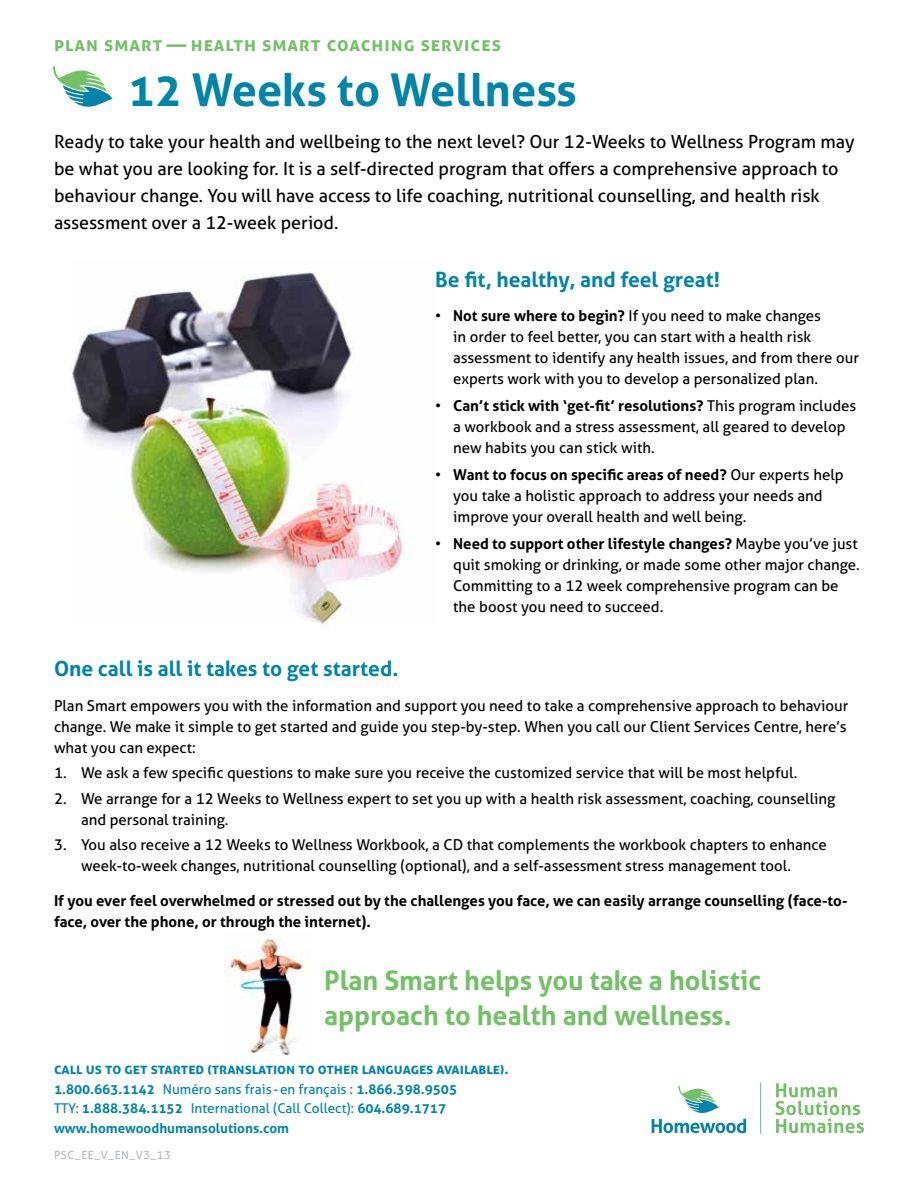
<style>
.page{position:relative;width:918px;height:1188px;background:#fff}
.page>*{position:absolute;margin:0;border:0;box-sizing:border-box;transform-origin:0 0}
.t1{font:700 45px "Aller";color:#0084a9}
.t2{font:700 27px/34.5px "Aller";color:#73c167}
.t3{font:700 21px "Aller";color:#0084a9}
.t4{font:700 19.5px "Aller";letter-spacing:.05em;color:#73c167}
.t5{font:18px/27px "Aller";color:#000}
.t6{font:15px/21px "Aller";color:#000}
.t7{font:700 15px/21px "Aller";color:#000}
.t8{font:700 15px "Aller";color:#0084a9}
.t9{font:700 13.5px/19.5px "Aller";color:#0084a9}
.t10{font:11.25px "Aller";letter-spacing:.05em;color:#b4b9bd}
.s1{font-weight:700}
.s2{font-weight:400}
</style>
<div class="page">
<svg style="left:53px;top:66px;width:60px;height:41px"></svg>
<svg style="left:652px;top:1085px;width:94px;height:48px"></svg>
<svg style="left:775px;top:1083px;width:89px;height:50px"></svg>
<svg style="left:760px;top:1082px;width:1px;height:52px"></svg>
<img style="left:72px;top:272px;width:331px;height:355px">
<img style="left:225px;top:938px;width:85px;height:118px">
<h3 class="t4" style="left:54px;top:32px;width:448px">plan smart — health smart coaching services</h3>
<h1 class="t1" style="left:128px;top:62px;width:450px">12 Weeks to Wellness</h1>
<p class="t5" style="left:54px;top:128px;width:802px">Ready to take your health and wellbeing to the next level? Our 12-Weeks to Wellness Program may be what you are looking for. It is a self-directed program that offers a comprehensive approach to behaviour change. You will have access to life coaching, nutritional counselling, and health risk assessment over a 12-week period.</p>
<h3 class="t3" style="left:435px;top:266px;width:286px">Be fit, healthy, and feel great!</h3>
<p class="t6" style="left:453px;top:305px;width:407px;text-indent:-18px">• <span class="s1">Not sure where to begin?</span> If you need to make changes<br>in order to feel better, you can start with a health risk assessment to identify any health issues, and from there our experts work with you to develop a personalized plan.</p>
<p class="t6" style="left:453px;top:395px;width:405px;text-indent:-18px">• <span class="s1">Can’t stick with ‘get-fit’ resolutions?</span> This program includes a workbook and a stress assessment, all geared to develop new habits you can stick with.</p>
<p class="t6" style="left:453px;top:464px;width:392px;text-indent:-18px">• <span class="s1">Want to focus on specific areas of need?</span> Our experts help you take a holistic approach to address your needs and improve your overall health and well being.</p>
<p class="t6" style="left:453px;top:533px;width:408px;text-indent:-18px">• <span class="s1">Need to support other lifestyle changes?</span> Maybe you’ve just quit smoking or drinking, or made some other major change.<br>Committing to a 12 week comprehensive program can be the boost you need to succeed.</p>
<h3 class="t3" style="left:54px;top:656px;width:346px">One call is all it takes to get started.</h3>
<p class="t6" style="left:54px;top:695px;width:796px;text-align:justify">Plan Smart empowers you with the information and support you need to take a comprehensive approach to behaviour change. We make it simple to get started and guide you step-by-step. When you call our Client Services Centre, here’s what you can expect:</p>
<p class="t6" style="left:54px;top:763px;width:745px">1. We ask a few specific questions to make sure you receive the customized service that will be most helpful.</p>
<p class="t6" style="left:81px;top:788px;width:756px;text-indent:-27px">2. We arrange for a 12 Weeks to Wellness expert to set you up with a health risk assessment, coaching, counselling and personal training.</p>
<p class="t6" style="left:54px;top:835px;width:774px;text-align:center">3. You also receive a 12 Weeks to Wellness Workbook, a CD that complements the workbook chapters to enhance week-to-week changes, nutritional counselling (optional), and a self-assessment stress management tool.</p>
<p class="t7" style="left:54px;top:890px;width:795px">If you ever feel overwhelmed or stressed out by the challenges you face, we can easily arrange counselling (face-to&shy;face, over the phone, or through the internet).</p>
<h2 class="t2" style="left:324px;top:963px;width:439px">Plan Smart helps you take a holistic approach to health and wellness.</h2>
<p class="t8" style="left:54px;top:1060px;width:456px">call us to get started (translation to other languages available).</p>
<p class="t9" style="left:54px;top:1079px;width:405px">1.800.663.1142 <span class="s2">Numéro sans frais -en français :</span> 1.866.398.9505<br><span class="s2">TTY:</span> 1.888.384.1152 <span class="s2">International (Call Collect):</span> 604.689.1717 www.homewoodhumansolutions.com</p>
<p class="t10" style="left:54px;top:1148px;width:119px">PSC_EE_V_EN_V3_13</p>
</div>
